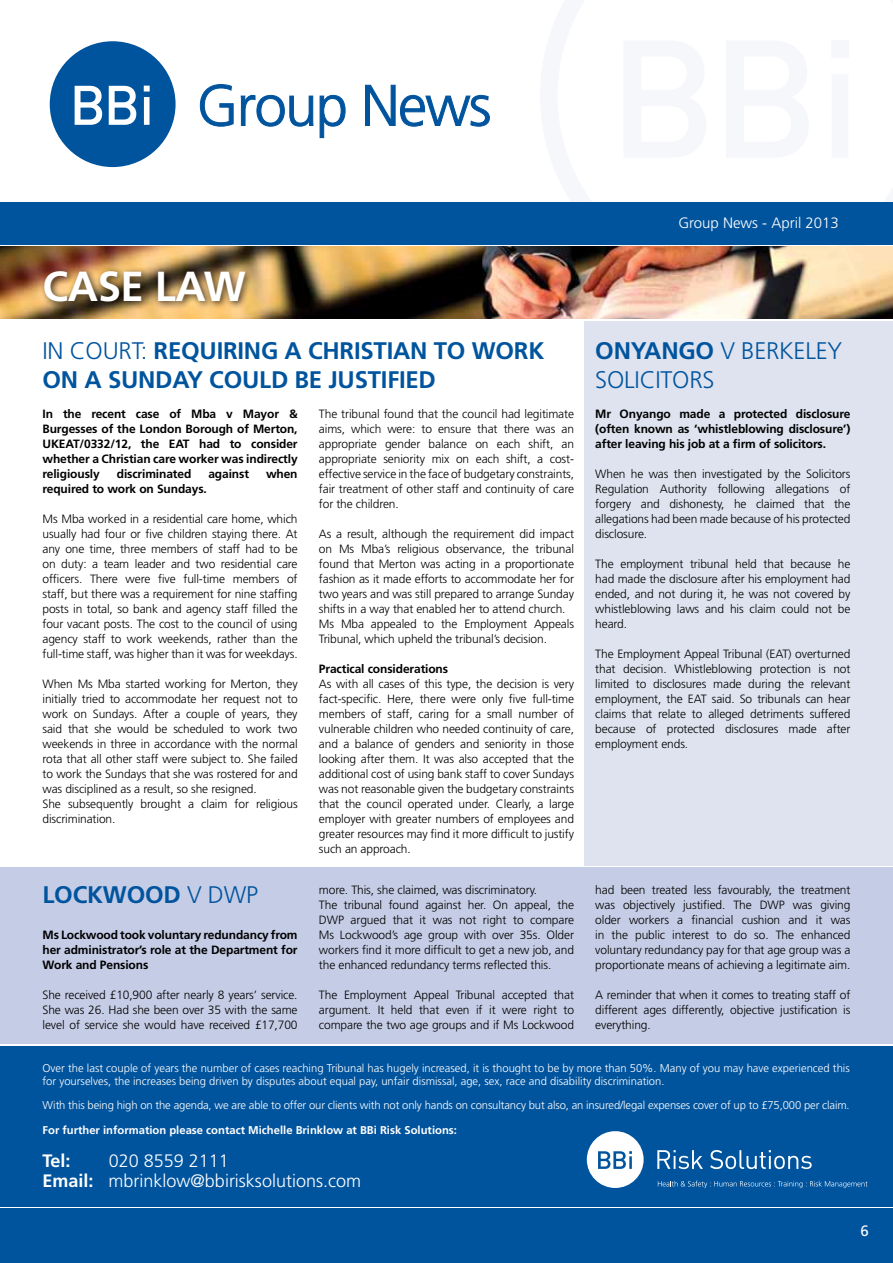
<style>
.page{position:relative;width:893px;height:1263px;background:#fff}
.page>*{position:absolute;margin:0;border:0;box-sizing:border-box;transform-origin:0 0}
.t1{font:700 42px "Frutiger";color:#fff}
.t2{font:700 24px "Frutiger";letter-spacing:-.01em;color:#00549e}
.t3{font:300 24px "Frutiger";color:#00549e}
.t4{font:300 18px/19.5px "Frutiger";color:#fff}
.t5{font:700 18px "Frutiger";color:#fff}
.t6{font:300 15px "Frutiger";color:#fff}
.t7{font:15px "Frutiger";color:#fff}
.t8{font:300 12px/15px "Frutiger";letter-spacing:-.01em;color:#000;text-align:justify}
.t9{font:700 12px/15px "Frutiger";letter-spacing:-.01em;color:#000;text-align:justify}
.t10{font:300 11.25px/12.8px "Frutiger";color:#fff}
.t11{font:700 11.25px "Frutiger";color:#fff}
.s1{font-weight:300}
.s2{font-weight:700}
</style>
<div class="page">
<div style="left:0;top:1209px;width:893px;height:54px;background:#00549e"></div>
<div style="left:0;top:1046px;width:893px;height:160px;background:#00549e"></div>
<div style="left:0;top:867px;width:893px;height:177px;background:#c5cce5"></div>
<div style="left:585px;top:321px;width:308px;height:544px;background:#dee3ef"></div>
<svg style="left:540px;top:244px;width:353px;height:3px"></svg>
<img style="left:0;top:247px;width:893px;height:72px">
<div style="left:40px;top:266px;width:214px;height:44px;background:#000;opacity:.75"></div>
<svg style="left:50px;top:41px;width:126px;height:126px"></svg>
<svg style="left:200px;top:84px;width:34px;height:43px"></svg>
<svg style="left:240px;top:95px;width:106px;height:43px"></svg>
<svg style="left:365px;top:84px;width:125px;height:43px"></svg>
<div style="left:0;top:202px;width:893px;height:42px;background:#00549e"></div>
<svg style="left:587px;top:1131px;width:57px;height:57px"></svg>
<svg style="left:657px;top:1150px;width:46px;height:19px"></svg>
<svg style="left:710px;top:1150px;width:102px;height:19px"></svg>
<svg style="left:658px;top:1181px;width:209px;height:7px"></svg>
<h1 class="t1" style="left:43px;top:261px;width:204px">CASE LAW</h1>
<p class="t6" style="left:678px;top:214px;width:162px">Group News - April 2013</p>
<h2 class="t3" style="left:43px;top:337px;width:43px">In court</h2>
<h2 class="t2" style="left:141px;top:337px;width:73px"><span class="s1">:</span>requiring</h2>
<h2 class="t2" style="left:285px;top:337px;width:38px">a Christian</h2>
<h2 class="t2" style="left:434px;top:337px;width:112px">to work</h2>
<h2 class="t2" style="left:43px;top:365px;width:299px">on a Sun day could be justifie</h2>
<h2 class="t2" style="left:419px;top:365px;width:19px">d</h2>
<p class="t9" style="left:43px;top:406px;width:257px">In the recent case of M ba v M ayor &amp; Burgesses of the London Borough of Merton, UKEAT/0332/12, the EAT had to consider whether a Christian care worker was indirectly religiously</p>
<p class="t9" style="left:117px;top:466px;width:76px">discriminated</p>
<p class="t9" style="left:208px;top:466px;width:42px">against</p>
<p class="t9" style="left:266px;top:466px;width:33px">when</p>
<p class="t9" style="left:43px;top:481px;width:166px">required to work on Sundays.</p>
<p class="t8" style="left:43px;top:511px;width:257px">Ms Mba worked in a residential care home, which usually had four or five children staying there. At any one time, three members of staff had to be on duty: a team leader and two residential care officers. There were five full-time members of staff, but there was a requirement for nine staffing posts in total, so bank and agency staff filled the four vacant posts. The cost to the council of using agency staff to work weekends, rather than the full-time staff, was higher than it was for weekdays.</p>
<p class="t8" style="left:43px;top:676px;width:257px;text-align:left">When Ms Mba started working for Merton, they initially tried to accommodate her request not to work on Sundays. After a couple of years, they said that she would be scheduled to work two weekends in three in accordance with the normal rota that all other staff were subject to. She failed to work the Sundays that she was rostered for and was disciplined as a result, so she resigned.<br>She subsequently brought a claim for religious discrimination.</p>
<h2 class="t2" style="left:43px;top:881px;width:217px">Lockwood <span class="s1">V DWP</span></h2>
<p class="t9" style="left:43px;top:927px;width:257px">M s Lockwood took voluntary redundancy from her administrator’s role at the Department for Work and Pensions</p>
<p class="t8" style="left:43px;top:988px;width:257px">She received £10,900 after nearly 8 years’ service.<br>She was 26. Had she been over 35 with the same level of service she would have received £17,700</p>
<p class="t8" style="left:319px;top:406px;width:257px">The tribunal found that the council had legitimate aims, which were: to ensure that there was an appropriate gender balance on each shift, an appropriate seniority mix on each shift, a cost&shy;effective service in the face of budgetary constraints, fair treatment of other staff and continuity of care for the children.</p>
<p class="t8" style="left:319px;top:526px;width:257px;text-align:left">As a result, although the requirement did impact on Ms Mba’s religious observance, the tribunal found that Merton was acting in a proportionate fashion as it made efforts to accommodate her for two years and was still prepared to arrange Sunday shifts in a way that enabled her to attend church.<br>Ms Mba appealed to the Employment Appeals Tribunal, which upheld the tribunal’s decision.</p>
<p class="t9" style="left:319px;top:661px;width:131px">Practical considerations</p>
<p class="t8" style="left:319px;top:676px;width:257px">As with all cases of this type, the decision is very fact-specific. Here, there were only five full-time members of staff, caring for a small number of vulnerable children who needed continuity of care, and a balance of genders and seniority in those looking after them. It was also accepted that the additional cost of using bank staff to cover Sundays was not reasonable given the budgetary constraints that the council operated under. Clearly, a large employer with greater numbers of employees and greater resources may find it more difficult to justify such an approach.</p>
<p class="t8" style="left:319px;top:882px;width:257px;text-align:left">more. This, she claimed, was discriminatory.<br>The tribunal found against her. On appeal, the DWP argued that it was not right to compare Ms Lockwood’s age group with over 35s. Older workers find it more difficult to get a new job, and the enhanced redundancy terms reflected this.</p>
<p class="t8" style="left:319px;top:987px;width:257px">The Employment Appeal Tribunal accepted that argument. It held that even if it were right to compare the two age groups and if Ms Lockwood</p>
<h2 class="t2" style="left:595px;top:337px;width:67px">On yang</h2>
<h2 class="t3" style="left:695px;top:337px;width:73px"><span class="s2">o</span> v Berkeley</h2>
<h2 class="t3" style="left:595px;top:366px;width:25px">Solicitors</h2>
<p class="t9" style="left:595px;top:406px;width:257px">M r Onyango made a protected disclosure (often known as ‘whistleblowing disclosure’) after leaving his job at a firm of solicitors.</p>
<p class="t8" style="left:595px;top:466px;width:257px">When he was then investigated by the Solicitors Regulation Authority following allegations of forgery and dishonesty, he claimed that the allegations had been made because of his protected disclosure.</p>
<p class="t8" style="left:595px;top:556px;width:257px">The employment tribunal held that because he had made the disclosure after his employment had ended, and not during it, he was not covered by whistleblowing laws and his claim could not be heard.</p>
<p class="t8" style="left:595px;top:646px;width:257px">The Employment Appeal Tribunal (EAT) overturned that decision. Whistleblowing protection is not limited to disclosures made during the relevant employment, the EAT said. So tribunals can hear claims that relate to alleged detriments suffered because of protected disclosures made after employment ends.</p>
<p class="t8" style="left:595px;top:882px;width:257px">had been treated less favourably, the treatment was objectively justified. The DWP was giving older workers a financial cushion and it was in the public interest to do so. The enhanced voluntary redundancy pay for that age group was a proportionate means of achieving a legitimate aim.</p>
<p class="t8" style="left:595px;top:987px;width:257px">A reminder that when it comes to treating staff of different ages differently, objective justification is everything.</p>
<p class="t10" style="left:43px;top:1062px;width:809px">Over the last couple of years the number of cases reaching Tribunal has hugely increased, it is thought to be by more than 50%. Many of you may have experienced this for yourselves, the increases being driven by disputes about equal pay, unfair dismissal, age, sex, race and disability discrimination.</p>
<p class="t10" style="left:43px;top:1099px;width:809px">With this being high on the agenda, we are able to offer our clients with not only hands on consultancy but also, an insured/legal expenses cover of up to £75,000 per claim.</p>
<p class="t11" style="left:43px;top:1124px;width:416px">For further information please contact M ichelle Brinklow at BBi Risk Solutions:</p>
<h3 class="t5" style="left:43px;top:1150px;width:30px">Tel:</h3>
<h3 class="t4" style="left:43px;top:1151px;width:320px;text-indent:66px">020 8559 2111<br><span class="s2">Email:</span> mbrinklow@bbirisksolutions.com</h3>
<p class="t7" style="left:860px;top:1222px;width:10px">6</p>
</div>
